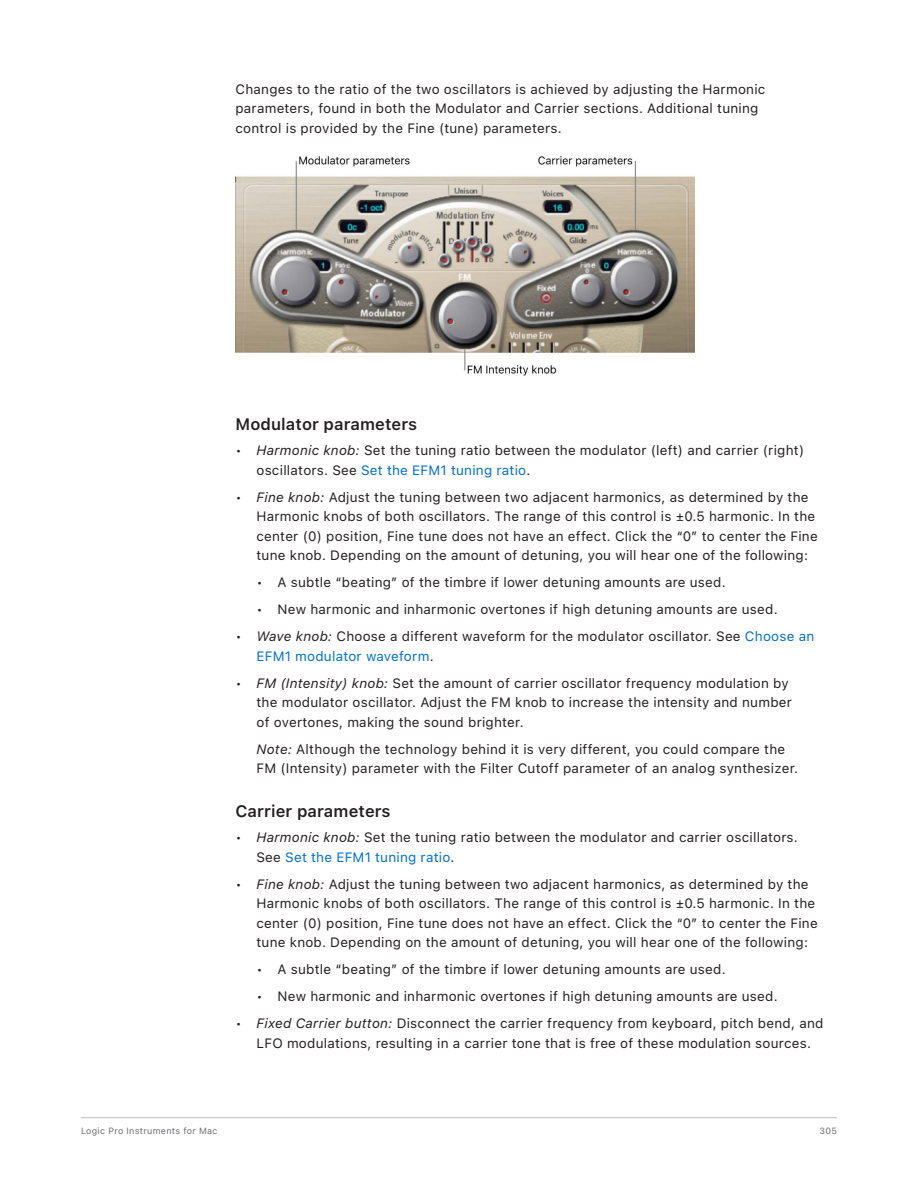
<style>
.page{position:relative;width:918px;height:1188px;background:#fff}
.page>*{position:absolute;margin:0;border:0;box-sizing:border-box;transform-origin:0 0}
.t1{font:600 16.5px "SF Pro Text";letter-spacing:.005em;color:#231f20}
.t2{font:13.5px/19.5px "SF Pro Text";letter-spacing:.015em;color:#231f20}
.t3{font:9px "SF Pro Text";letter-spacing:.035em;color:#6c6d70}
.s1{font-style:italic}
.s2{color:#0070c9}
</style>
<div class="page">
<hr style="left:81px;top:1117px;width:756px;height:1px;background:#bcbdc0">
<img style="left:236px;top:156px;width:459px;height:220px">
<p class="t2" style="left:236px;top:79px;width:532px">Changes to the ratio of the two oscillators is achieved by adjusting the Harmonic parameters, found in both the Modulator and Carrier sections. Additional tuning control is provided by the Fine (tune) parameters.</p>
<p class="t1" style="left:236px;top:414px;width:183px">Modulator parameters</p>
<p class="t2" style="left:256px;top:441px;width:549px;text-indent:-21px">• <span class="s1">Harmonic knob:</span> Set the tuning ratio between the modulator (left) and carrier (right) oscillators. See <span class="s2">Set the EFM1 tuning ratio</span>.</p>
<p class="t2" style="left:256px;top:487px;width:563px;text-indent:-21px">• <span class="s1">Fine knob:</span> Adjust the tuning between two adjacent harmonics, as determined by the Harmonic knobs of both oscillators. The range of this control is ±0.5 harmonic. In the center (0) position, Fine tune does not have an effect. Click the “0” to center the Fine tune knob. Depending on the amount of detuning, you will hear one of the following:</p>
<p class="t2" style="left:256px;top:573px;width:471px">• A subtle “beating” of the timbre if lower detuning amounts are used.</p>
<p class="t2" style="left:256px;top:600px;width:523px">• New harmonic and inharmonic overtones if high detuning amounts are used.</p>
<p class="t2" style="left:256px;top:627px;width:559px;text-indent:-21px">• <span class="s1">Wave knob:</span> Choose a different waveform for the modulator oscillator. See <span class="s2">Choose an<br>EFM1 modulator waveform</span>.</p>
<p class="t2" style="left:256px;top:673px;width:537px;text-indent:-21px">• <span class="s1">FM (Intensity) knob:</span> Set the amount of carrier oscillator frequency modulation by the modulator oscillator. Adjust the FM knob to increase the intensity and number of overtones, making the sound brighter.</p>
<p class="t2" style="left:256px;top:739px;width:543px"><span class="s1">Note:</span> Although the technology behind it is very different, you could compare the<br>FM (Intensity) parameter with the Filter Cutoff parameter of an analog synthesizer.</p>
<p class="t1" style="left:236px;top:801px;width:157px">Carrier parameters</p>
<p class="t2" style="left:256px;top:828px;width:543px;text-indent:-21px">• <span class="s1">Harmonic knob:</span> Set the tuning ratio between the modulator and carrier oscillators.<br>See <span class="s2">Set the EFM1 tuning ratio</span>.</p>
<p class="t2" style="left:256px;top:874px;width:563px;text-indent:-21px">• <span class="s1">Fine knob:</span> Adjust the tuning between two adjacent harmonics, as determined by the Harmonic knobs of both oscillators. The range of this control is ±0.5 harmonic. In the center (0) position, Fine tune does not have an effect. Click the “0” to center the Fine tune knob. Depending on the amount of detuning, you will hear one of the following:</p>
<p class="t2" style="left:256px;top:960px;width:471px">• A subtle “beating” of the timbre if lower detuning amounts are used.</p>
<p class="t2" style="left:256px;top:987px;width:523px">• New harmonic and inharmonic overtones if high detuning amounts are used.</p>
<p class="t2" style="left:256px;top:1014px;width:568px;text-indent:-21px">• <span class="s1">Fixed Carrier button:</span> Disconnect the carrier frequency from keyboard, pitch bend, and<br>LFO modulations, resulting in a carrier tone that is free of these modulation sources.</p>
<p class="t3" style="left:81px;top:1125px;width:138px">Logic Pro Instruments for Mac</p>
<p class="t3" style="left:819px;top:1125px;width:19px">305</p>
</div>
